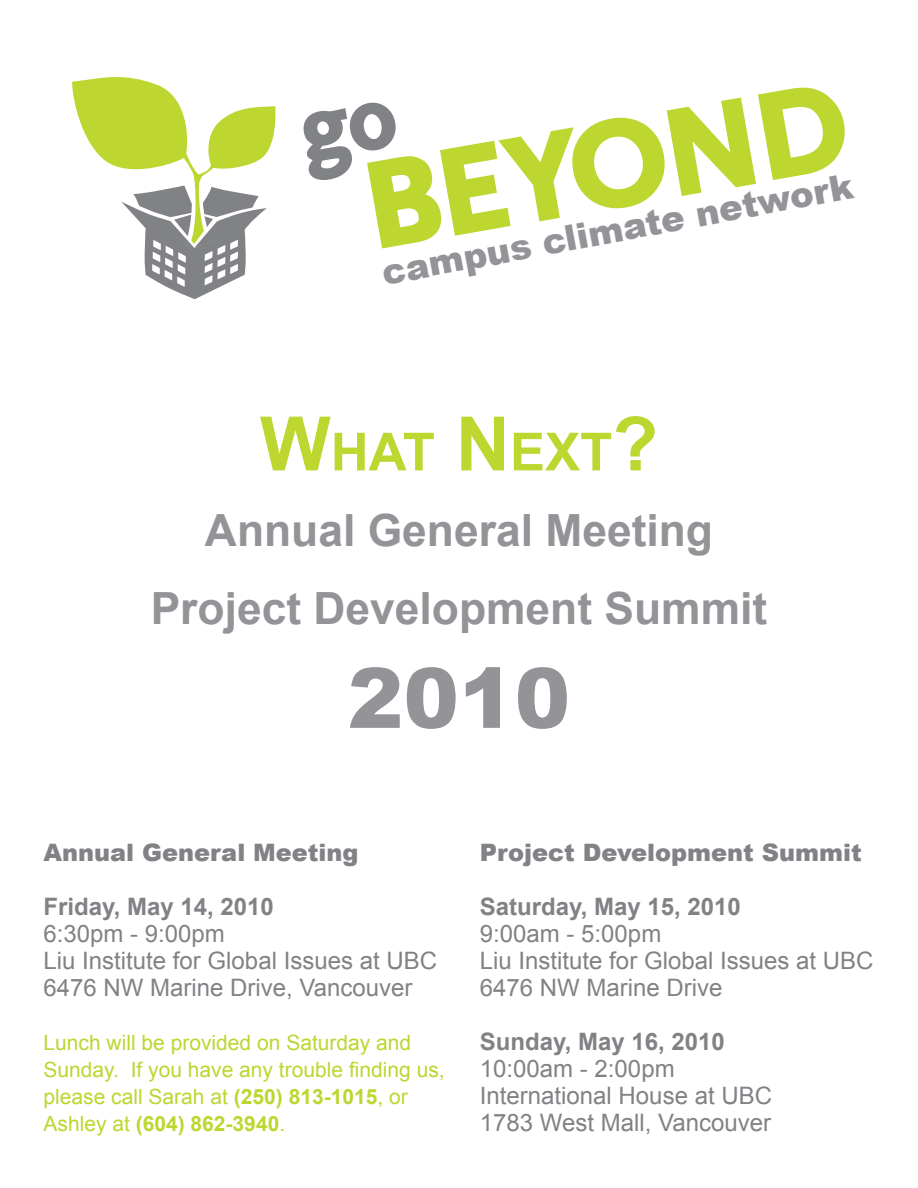
<style>
.page{position:relative;width:918px;height:1188px;background:#fff}
.page>*{position:absolute;margin:0;border:0;box-sizing:border-box;transform-origin:0 0}
.t1{font:900 83.4px "Arial";color:#939398}
.t2{font:700 52.5px "Arial";color:#bdd630}
.t3{font:700 44.4px "Arial";color:#939398}
.t4{font:900 35.4px "Arial";color:#939398}
.t5{font:24px/27px "Arial";color:#808285}
.t6{font:700 24px "Arial";color:#808285}
.t7{font:900 24px "Arial";color:#808285}
.t8{font:21px/27px "Arial";color:#bdd630}
.s1{font-size:75.15px}
.s2{font-weight:700}
</style>
<div class="page">
<svg style="left:72px;top:77px;width:204px;height:222px"></svg>
<svg style="left:370px;top:88px;width:475px;height:160px"></svg>
<svg style="left:304px;top:103px;width:92px;height:77px"></svg>
<h3 class="t4" style="left:378px;top:249px;width:480px;rotate:-11deg">campus climate network</h3>
<h2 class="t2" style="left:260px;top:417px;width:400px"><span class="s1">W</span>HAT <span class="s1">N</span>EXT<span class="s1">?</span></h2>
<h3 class="t3" style="left:205px;top:501px;width:510px">Annual General Meeting</h3>
<h3 class="t3" style="left:151px;top:579px;width:618px">Project Development Summit</h3>
<h1 class="t1" style="left:348px;top:638px;width:224px">2010</h1>
<p class="t7" style="left:44px;top:835px;width:317px">Annual General Meeting</p>
<p class="t6" style="left:44px;top:890px;width:232px">Friday, May 14, 2010</p>
<p class="t5" style="left:44px;top:920px;width:395px">6:30pm - 9:00pm<br>Liu Institute for Global Issues at UBC<br>6476 NW Marine Drive, Vancouver</p>
<p class="t8" style="left:44px;top:1029px;width:403px">Lunch will be provided on Saturday and Sunday. If you have any trouble finding us, please call Sarah at <span class="s2">(250) 813-1015</span>, or Ashley at <span class="s2">(604) 862-3940</span>.</p>
<p class="t7" style="left:480px;top:835px;width:383px">Project Development Summit</p>
<p class="t6" style="left:480px;top:890px;width:263px">Saturday, May 15, 2010</p>
<p class="t5" style="left:480px;top:920px;width:395px">9:00am - 5:00pm<br>Liu Institute for Global Issues at UBC<br>6476 NW Marine Drive</p>
<p class="t6" style="left:480px;top:1025px;width:247px">Sunday, May 16, 2010</p>
<p class="t5" style="left:480px;top:1055px;width:294px">10:00am - 2:00pm<br>International House at UBC<br>1783 West Mall, Vancouver</p>
</div>
